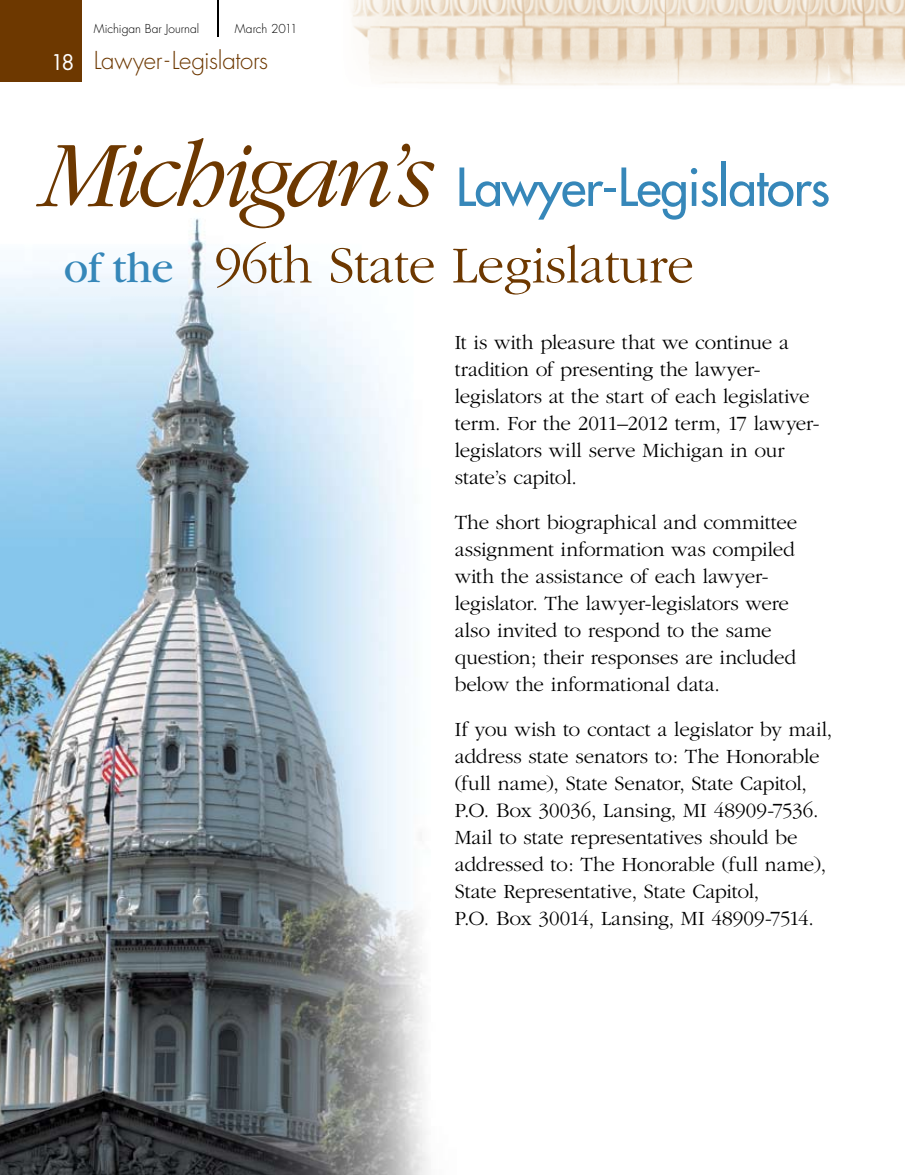
<style>
.page{position:relative;width:905px;height:1175px;background:#fff}
.page>*{position:absolute;margin:0;border:0;box-sizing:border-box;transform-origin:0 0}
.t1{font:300 54px "Garamond";letter-spacing:-.01em;color:#6d3800}
.t2{font:51px "Futura";letter-spacing:-.02em;color:#3687b9}
.t3{font:300 24px "Futura";letter-spacing:-.015em;color:#6d3800}
.t4{font:300 21px/27px "Garamond";letter-spacing:-.01em;color:#000}
.t5{font:300 12px "Futura";color:#000}
.s1{font-weight:400;font-size:21px;color:#fff}
.s2{font-family:"Garamond";font-weight:300;font-style:italic;font-size:97.5px;color:#6d3800}
.s3{font-weight:400;font-size:45px;color:#3687b9}
</style>
<div class="page">
<div style="left:0;top:0;width:82px;height:82px;background:#6d3800"></div>
<hr style="left:217px;top:0;width:1px;height:37px;background:#000">
<img style="left:351px;top:0;width:553px;height:86px">
<img style="left:0;top:218px;width:429px;height:956px">
<p class="t5" style="left:94px;top:21px;width:107px">Michigan Bar Journal</p>
<p class="t5" style="left:235px;top:21px;width:64px">March 2011</p>
<p class="t3" style="left:51px;top:45px;width:219px"><span class="s1">18</span> Lawyer-Legislators</p>
<h2 class="t2" style="left:40px;top:154px;width:791px"><span class="s2">Michigan’s</span> Lawyer-Legislators</h2>
<h1 class="t1" style="left:64px;top:237px;width:632px"><span class="s3">of the</span> 96th State Legislature</h1>
<p class="t4" style="left:454px;top:329px;width:366px">It is with pleasure that we continue a tradition of presenting the lawyer&shy;legislators at the start of each legislative term. For the 2011–2012 term, 17 lawyer&shy;legislators will serve Michigan in our state’s capitol.</p>
<p class="t4" style="left:454px;top:509px;width:344px">The short biographical and committee assignment information was compiled with the assistance of each lawyer&shy;legislator. The lawyer-legislators were also invited to respond to the same question; their responses are included below the informational data.</p>
<p class="t4" style="left:454px;top:716px;width:379px">If you wish to contact a legislator by mail, address state senators to: The Honorable (full name), State Senator, State Capitol, P.O. Box 30036, Lansing, MI 48909-7536.<br>Mail to state representatives should be addressed to: The Honorable (full name), State Representative, State Capitol,<br>P.O. Box 30014, Lansing, MI 48909-7514.</p>
</div>
